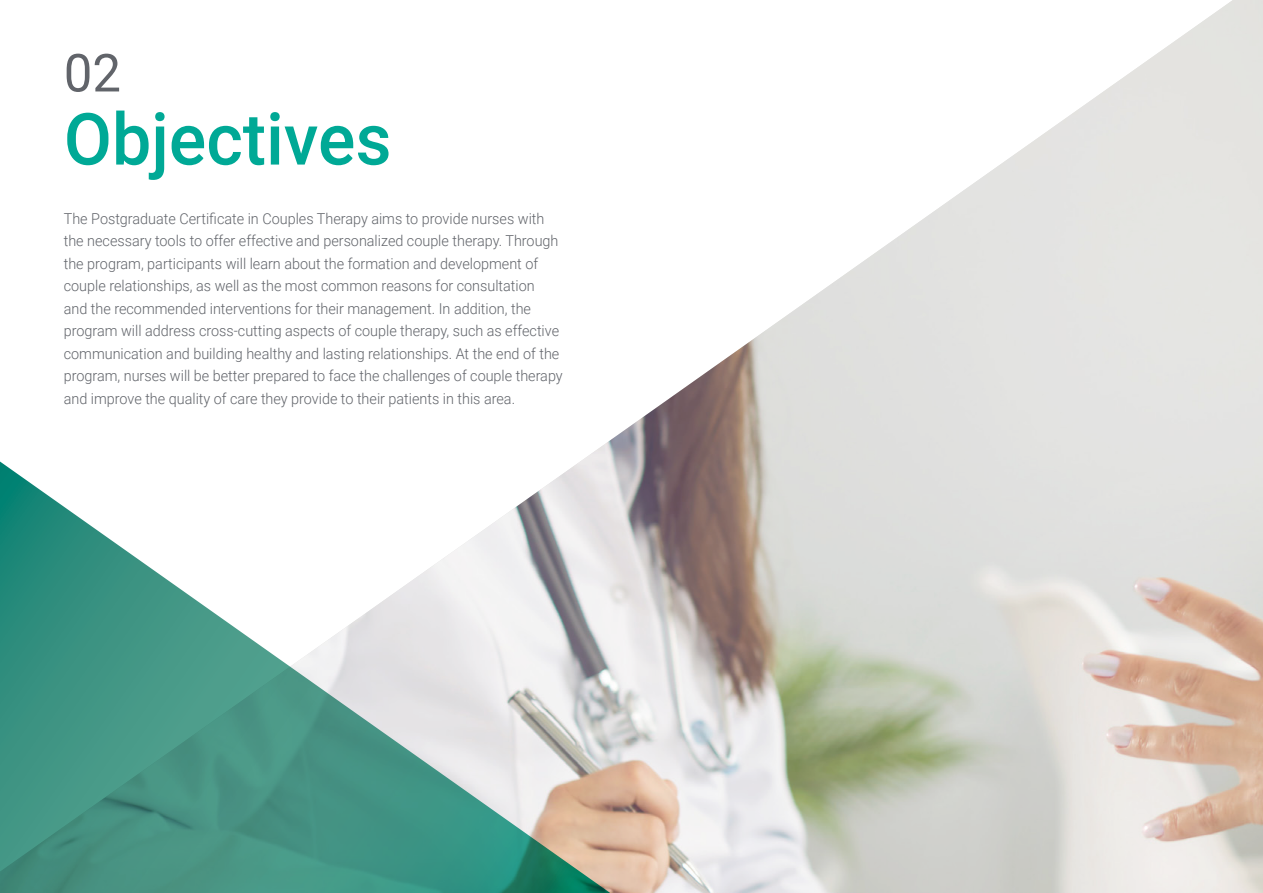
<style>
.page{position:relative;width:1263px;height:893px;background:#fff}
.page>*{position:absolute;margin:0;border:0;box-sizing:border-box;transform-origin:0 0}
.t1{font:500 72px "Roboto";color:#00a996}
.t2{font:52.5px "Roboto";color:#61646a}
.t3{font:300 15px/22.5px "Roboto";color:#61646a;scale:.96 1}
</style>
<div class="page">
<img style="left:602px;top:0;width:661px;height:893px">
<svg style="left:0;top:446px;width:640px;height:447px"></svg>
<h2 class="t2" style="left:64px;top:36px;width:59px">02</h2>
<h1 class="t1" style="left:64px;top:89px;width:329px">Objectives</h1>
<p class="t3" style="left:64px;top:207px;width:521px">The Postgraduate Certificate in Couples Therapy aims to provide nurses with the necessary tools to offer effective and personalized couple therapy. Through the program, participants will learn about the formation and development of couple relationships, as well as the most common reasons for consultation<br>and the recommended interventions for their management. In addition, the program will address cross-cutting aspects of couple therapy, such as effective communication and building healthy and lasting relationships. At the end of the program, nurses will be better prepared to face the challenges of couple therapy and improve the quality of care they provide to their patients in this area.</p>
</div>
